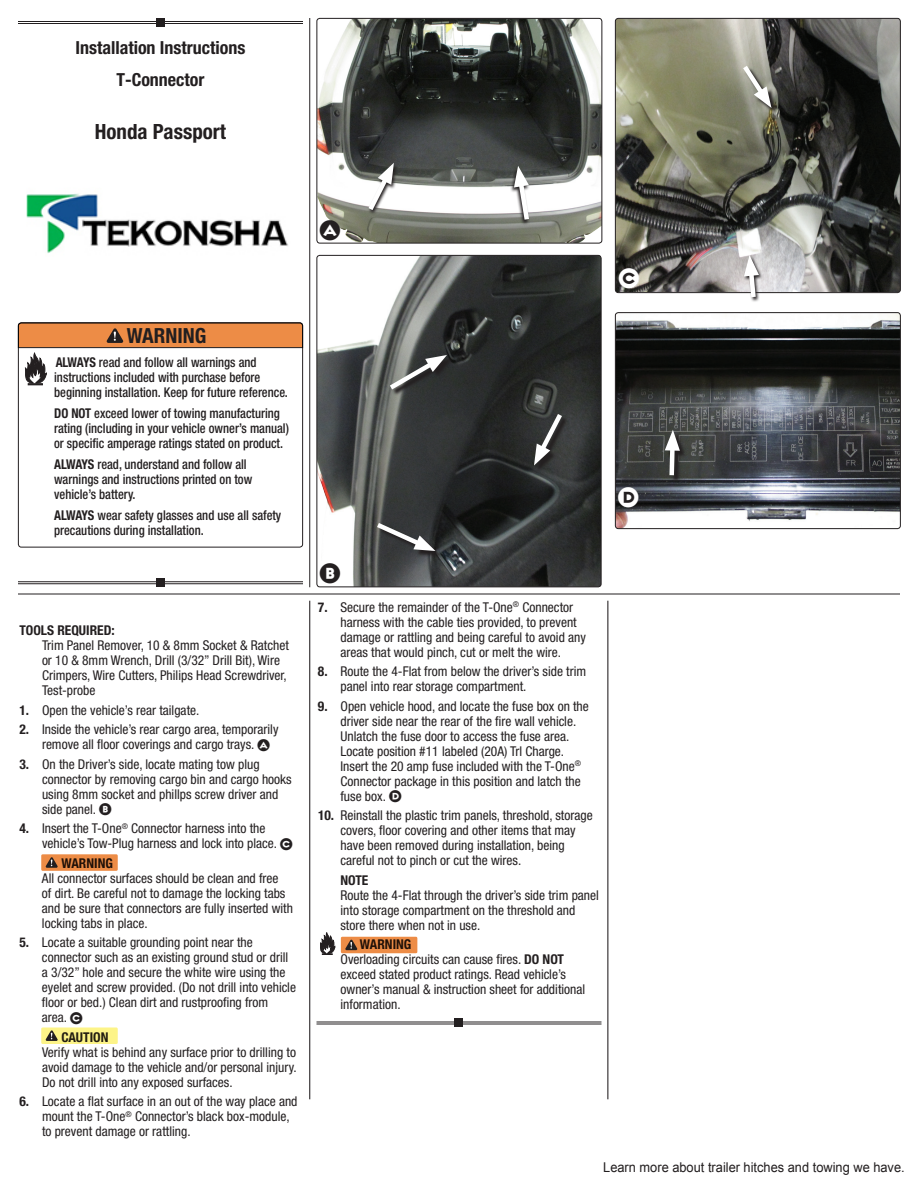
<style>
.page{position:relative;width:918px;height:1188px;background:#fff}
.page>*{position:absolute;margin:0;border:0;box-sizing:border-box;transform-origin:0 0}
.t1{font:37.5px "Regulator Cameo";color:#fff}
.t2{font:37.5px "Regulator Cameo";color:#231f20}
.t3{font:700 condensed 21px "Helvetica Neue LT Std";color:#231f20}
.t4{font:700 condensed 20.85px "Helvetica Neue LT Std";color:#231f20}
.t5{font:700 condensed 18px/31.5px "Helvetica Neue LT Std";color:#231f20;text-align:center}
.t6{font:condensed 13.5px/15px "Helvetica Neue LT Std";color:#231f20}
.t7{font:500 condensed 13.5px/15px "Helvetica Neue LT Std";color:#231f20;scale:.93 1}
.t8{font:13.5px "Arial";color:#221e1f;scale:.95 1}
.t9{font:700 condensed 13.5px "Helvetica Neue LT Std";color:#231f20}
.s1{font-weight:700}
.s2{font-family:"Regulator Cameo";font-stretch:normal;font-size:22.5px}
</style>
<div class="page">
<hr style="left:309px;top:18px;width:1px;height:569px;background:#231f20">
<hr style="left:608px;top:601px;width:1px;height:498px;background:#231f20">
<hr style="left:309px;top:601px;width:1px;height:498px;background:#231f20">
<hr style="left:18px;top:594px;width:882px;height:1px;background:#231f20">
<hr style="left:18px;top:21px;width:285px;height:1px;background:#231f20">
<hr style="left:18px;top:23px;width:285px;height:1px;background:#231f20">
<div style="left:156px;top:18px;width:9px;height:9px;background:#231f20"></div>
<hr style="left:18px;top:581px;width:285px;height:1px;background:#231f20">
<hr style="left:18px;top:583px;width:285px;height:1px;background:#231f20">
<div style="left:156px;top:578px;width:9px;height:9px;background:#231f20"></div>
<hr style="left:316px;top:1022px;width:286px;height:1px;background:#231f20">
<hr style="left:316px;top:1024px;width:286px;height:1px;background:#231f20">
<div style="left:454px;top:1018px;width:10px;height:10px;background:#231f20"></div>
<svg style="left:18px;top:322px;width:285px;height:63px"></svg>
<div style="left:341px;top:937px;width:76px;height:16px;background:#ed8c46;border-radius:2px"></div>
<svg style="left:345px;top:940px;width:12px;height:10px"></svg>
<svg style="left:320px;top:933px;width:15px;height:22px"></svg>
<div style="left:41px;top:1028px;width:77px;height:16px;background:#fdf488;border-radius:2px"></div>
<svg style="left:46px;top:1030px;width:12px;height:11px"></svg>
<div style="left:41px;top:854px;width:77px;height:17px;background:#ed8c46;border-radius:2px"></div>
<svg style="left:46px;top:857px;width:12px;height:11px"></svg>
<img style="left:318px;top:18px;width:284px;height:225px">
<div style="left:316px;top:18px;width:286px;height:225px;border:1px solid #231f20;border-radius:3px"></div>
<img style="left:617px;top:20px;width:282px;height:271px">
<div style="left:615px;top:18px;width:286px;height:275px;border:1px solid #231f20;border-radius:3px"></div>
<img style="left:318px;top:257px;width:282px;height:328px">
<div style="left:316px;top:255px;width:286px;height:332px;border:1px solid #231f20;border-radius:3px"></div>
<svg style="left:391px;top:357px;width:63px;height:40px"></svg>
<svg style="left:385px;top:355px;width:62px;height:39px;background:#636564"></svg>
<div style="left:620px;top:270px;width:18px;height:18px;background:#231f20;border-radius:50%"></div>
<svg style="left:367px;top:163px;width:32px;height:53px"></svg>
<svg style="left:364px;top:163px;width:30px;height:52px"></svg>
<div style="left:320px;top:221px;width:19px;height:19px;background:#fff;border-radius:50%"></div>
<svg style="left:510px;top:166px;width:20px;height:59px"></svg>
<svg style="left:514px;top:166px;width:18px;height:58px"></svg>
<div style="left:320px;top:564px;width:19px;height:19px;background:#fff;border-radius:50%"></div>
<svg style="left:379px;top:525px;width:63px;height:33px"></svg>
<svg style="left:372px;top:519px;width:63px;height:33px;background:#595a5b"></svg>
<div style="left:535px;top:416px;width:34px;height:56px;background:linear-gradient(to right,#2d2e2f,#3f4242)"></div>
<svg style="left:534px;top:409px;width:32px;height:56px;background:#585959"></svg>
<img style="left:617px;top:314px;width:282px;height:213px">
<div style="left:615px;top:312px;width:286px;height:217px;border:1px solid #231f20;border-radius:3px"></div>
<div style="left:619px;top:488px;width:19px;height:19px;background:#231f20;border-radius:50%"></div>
<svg style="left:666px;top:431px;width:21px;height:52px"></svg>
<svg style="left:665px;top:430px;width:15px;height:50px"></svg>
<svg style="left:743px;top:255px;width:20px;height:43px"></svg>
<svg style="left:744px;top:255px;width:15px;height:47px"></svg>
<svg style="left:744px;top:67px;width:35px;height:48px"></svg>
<svg style="left:739px;top:61px;width:32px;height:47px"></svg>
<img style="left:27px;top:193px;width:261px;height:60px">
<h3 class="t5" style="left:75px;top:32px;width:172px">Installation Instructions<br>T-Connector</h3>
<h2 class="t3" style="left:95px;top:119px;width:133px">Honda Passport</h2>
<h3 class="t4" style="left:127px;top:323px;width:81px">WARNING</h3>
<p class="t7" style="left:54px;top:355px;width:253px"><span class="s1">ALWAYS</span> read and follow all warnings and instructions included with purchase before beginning installation. Keep for future reference.</p>
<p class="t7" style="left:54px;top:406px;width:254px"><span class="s1">DO NOT</span> exceed lower of towing manufacturing rating (including in your vehicle owner’s manual) or specific amperage ratings stated on product.</p>
<p class="t7" style="left:54px;top:457px;width:215px"><span class="s1">ALWAYS</span> read, understand and follow all warnings and instructions printed on tow vehicle’s battery.</p>
<p class="t7" style="left:54px;top:508px;width:246px"><span class="s1">ALWAYS</span> wear safety glasses and use all safety precautions during installation.</p>
<p class="t9" style="left:20px;top:622px;width:97px">TOOLS REQUIRED:</p>
<p class="t6" style="left:42px;top:638px;width:248px">Trim Panel Remover, 10 &amp; 8mm Socket &amp; Ratchet or 10 &amp; 8mm Wrench, Drill (3/32” Drill Bit), Wire Crimpers, Wire Cutters, Philips Head Screwdriver, Test-probe</p>
<p class="t6" style="left:20px;top:702px;width:181px"><span class="s1">1.</span> Open the vehicle’s rear tailgate.</p>
<p class="t6" style="left:42px;top:722px;width:238px;text-indent:-23px"><span class="s1">2.</span> Inside the vehicle’s rear cargo area, temporarily remove all floor coverings and cargo trays. <span class="s2">a</span></p>
<p class="t6" style="left:42px;top:756px;width:251px;text-indent:-23px"><span class="s1">3.</span> On the Driver’s side, locate mating tow plug connector by removing cargo bin and cargo hooks using 8mm socket and phillps screw driver and side panel. <span class="s2">b</span></p>
<p class="t6" style="left:42px;top:821px;width:253px;text-indent:-23px"><span class="s1">4.</span> Insert the T-One<sup>®</sup> Connector harness into the vehicle’s Tow-Plug harness and lock into place. <span class="s2">C</span></p>
<p class="t9" style="left:61px;top:855px;width:53px">WARNING</p>
<p class="t6" style="left:42px;top:870px;width:252px">All connector surfaces should be clean and free<br>of dirt. Be careful not to damage the locking tabs and be sure that connectors are fully inserted with locking tabs in place.</p>
<p class="t6" style="left:42px;top:935px;width:256px;text-indent:-23px"><span class="s1">5.</span> Locate a suitable grounding point near the connector such as an existing ground stud or drill a 3/32” hole and secure the white wire using the eyelet and screw provided. (Do not drill into vehicle floor or bed.) Clean dirt and rustproofing from area. <span class="s2">C</span></p>
<p class="t9" style="left:61px;top:1029px;width:48px">CAUTION</p>
<p class="t6" style="left:42px;top:1044px;width:256px;text-align:justify">Verify what is behind any surface prior to drilling to avoid damage to the vehicle and/or personal injury.<br>Do not drill into any exposed surfaces.</p>
<p class="t6" style="left:42px;top:1094px;width:257px;text-indent:-23px"><span class="s1">6.</span> Locate a flat surface in an out of the way place and mount the T-One<sup>®</sup> Connector’s black box-module, to prevent damage or rattling.</p>
<h1 class="t2" style="left:319px;top:215px;width:23px">A</h1>
<h1 class="t1" style="left:618px;top:263px;width:23px">C</h1>
<h1 class="t1" style="left:618px;top:482px;width:23px">D</h1>
<h1 class="t2" style="left:319px;top:557px;width:23px">b</h1>
<p class="t6" style="left:341px;top:600px;width:247px;text-indent:-23px"><span class="s1">7.</span> Secure the remainder of the T-One<sup>®</sup> Connector harness with the cable ties provided, to prevent damage or rattling and being careful to avoid any areas that would pinch, cut or melt the wire.</p>
<p class="t6" style="left:341px;top:664px;width:247px;text-indent:-23px"><span class="s1">8.</span> Route the 4-Flat from below the driver’s side trim panel into rear storage compartment.</p>
<p class="t6" style="left:341px;top:699px;width:250px;text-indent:-23px"><span class="s1">9.</span> Open vehicle hood, and locate the fuse box on the driver side near the rear of the fire wall vehicle.<br>Unlatch the fuse door to access the fuse area.<br>Locate position #11 labeled (20A) Trl Charge.<br>Insert the 20 amp fuse included with the T-One<sup>® </sup>Connector package in this position and latch the fuse box. <span class="s2">d</span></p>
<p class="t6" style="left:341px;top:808px;width:254px;text-indent:-23px"><span class="s1">10.</span> Reinstall the plastic trim panels, threshold, storage covers, floor covering and other items that may have been removed during installation, being careful not to pinch or cut the wires.</p>
<p class="t9" style="left:341px;top:872px;width:29px">NOTE</p>
<p class="t6" style="left:341px;top:888px;width:260px">Route the 4-Flat through the driver’s side trim panel into storage compartment on the threshold and store there when not in use.</p>
<p class="t6" style="left:341px;top:937px;width:246px;text-indent:19px"><span class="s1">WARNING<br></span>Overloading circuits can cause fires. <span class="s1">DO NOT </span>exceed stated product ratings. Read vehicle’s owner’s manual &amp; instruction sheet for additional information.</p>
<p class="t8" style="left:603px;top:1158px;width:319px">Learn more about trailer hitches and towing we have.</p>
</div>
